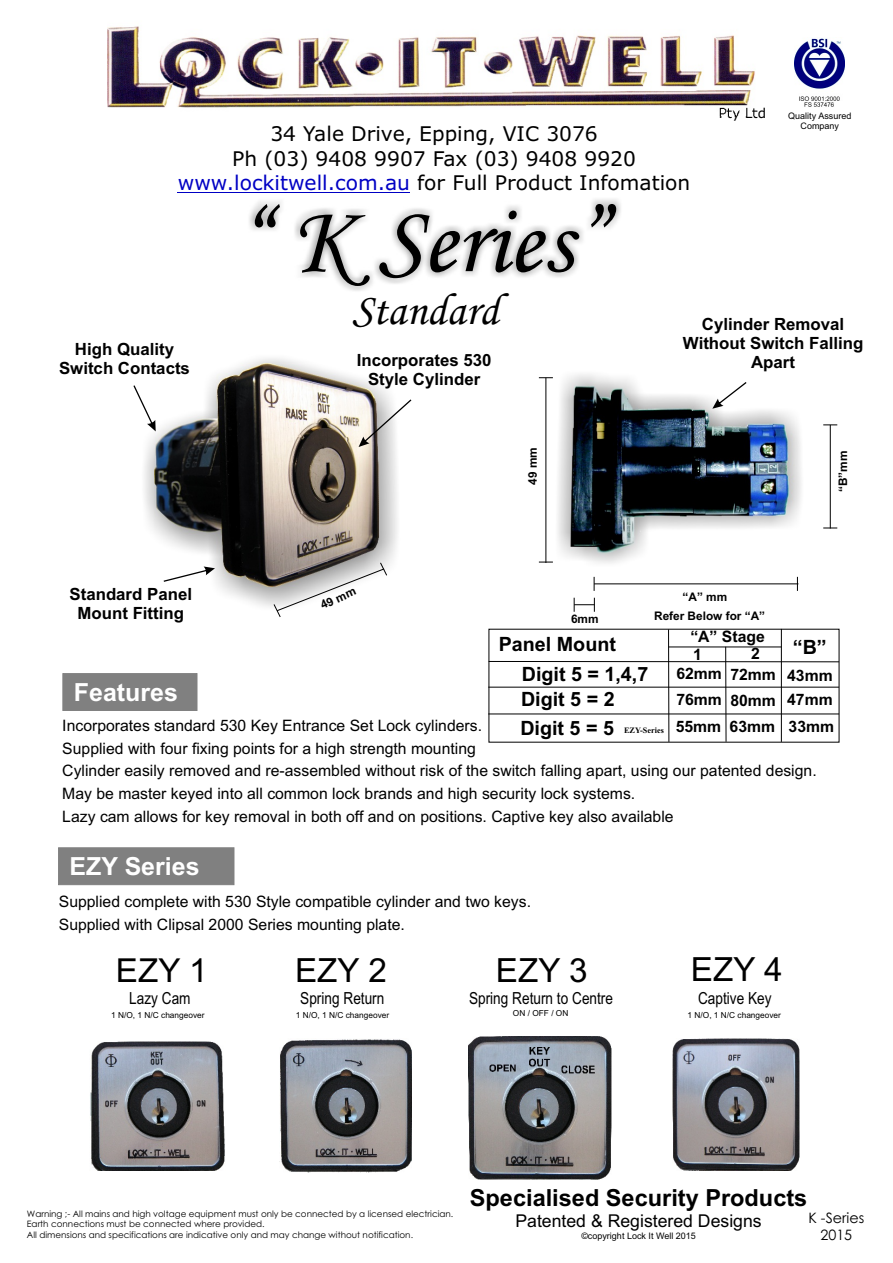
<style>
.page{position:relative;width:893px;height:1263px;background:#fff}
.page>*{position:absolute;margin:0;border:0;box-sizing:border-box;transform-origin:0 0}
.t1{font:italic 97.5px "Monotype Corsiva";color:#000}
.t2{font:italic 45px "Monotype Corsiva";color:#000}
.t3{font:33.3px "Arial";color:#000}
.t4{font:33px "Arial";color:#000}
.t5{font:700 24.9px "Arial";color:#fff}
.t6{font:700 23.55px "Arial";color:#000}
.t7{font:20.25px/24.6px "Verdana";color:#000;text-align:center}
.t8{font:700 19.65px/25.2px "Arial";color:#000}
.t9{font:17.7px "Arial";color:#000}
.t10{font:700 16.8px/18.8px "Arial";color:#000;text-align:center}
.t11{font:16.65px "Arial Narrow";color:#000}
.t12{font:15.75px/23px "Arial";color:#000}
.t13{font:700 15.75px/17.9px "Arial";color:#000}
.t14{font:14.4px/17.1px "Century Gothic";color:#000;text-align:center}
.t15{font:13.5px "Verdana";color:#000}
.t16{font:700 11.85px "Arial";color:#000}
.t17{font:9px/10.1px "Arial";color:#000;text-align:center}
.t18{font:8.85px/10.5px "Century Gothic";color:#000}
.t19{font:8.25px "Arial";color:#000}
.s1{color:#0000c4}
.s2{font-family:"Times New Roman";font-size:8.25px}
</style>
<div class="page">
<img style="left:154px;top:364px;width:226px;height:224px">
<img style="left:570px;top:372px;width:225px;height:194px">
<img style="left:673px;top:1039px;width:127px;height:131px">
<img style="left:279px;top:1039px;width:132px;height:134px">
<img style="left:90px;top:1041px;width:135px;height:129px">
<div style="left:63px;top:673px;width:134px;height:38px;background:#808080"></div>
<img style="left:249px;top:199px;width:372px;height:92px">
<svg style="left:359px;top:399px;width:52px;height:48px"></svg>
<svg style="left:133px;top:385px;width:23px;height:46px"></svg>
<svg style="left:712px;top:382px;width:34px;height:27px"></svg>
<svg style="left:164px;top:566px;width:51px;height:16px"></svg>
<div style="left:58px;top:847px;width:176px;height:38px;background:#808080"></div>
<hr style="left:594px;top:583px;width:204px;height:1px;background:#000">
<svg style="left:797px;top:577px;width:1px;height:14px"></svg>
<svg style="left:594px;top:577px;width:1px;height:14px"></svg>
<hr style="left:545px;top:378px;width:1px;height:185px;background:#000">
<svg style="left:539px;top:562px;width:14px;height:1px"></svg>
<svg style="left:539px;top:377px;width:14px;height:1px"></svg>
<hr style="left:830px;top:425px;width:1px;height:103px;background:#000">
<svg style="left:823px;top:528px;width:14px;height:1px"></svg>
<svg style="left:823px;top:424px;width:14px;height:1px"></svg>
<svg style="left:574px;top:598px;width:21px;height:14px"></svg>
<hr style="left:489px;top:661px;width:350px;height:1px;background:#000">
<hr style="left:668px;top:629px;width:1px;height:113px;background:#000">
<hr style="left:781px;top:629px;width:1px;height:113px;background:#000">
<hr style="left:488px;top:687px;width:351px;height:1px;background:#000">
<hr style="left:668px;top:647px;width:113px;height:1px;background:#000">
<hr style="left:725px;top:647px;width:1px;height:95px;background:#000">
<hr style="left:488px;top:714px;width:351px;height:1px;background:#000">
<hr style="left:178px;top:192px;width:232px;height:1px;background:#0000c4">
<img style="left:108px;top:26px;width:648px;height:90px">
<img style="left:795px;top:38px;width:49px;height:69px">
<img style="left:469px;top:1036px;width:142px;height:144px">
<img style="left:529px;top:1047px;width:22px;height:20px">
<img style="left:489px;top:1065px;width:27px;height:7px">
<img style="left:561px;top:1065px;width:34px;height:8px">
<svg style="left:273px;top:562px;width:115px;height:55px"></svg>
<p class="t7" style="left:178px;top:123px;width:514px">34 Yale Drive, Epping, VIC 3076<br>Ph (03) 9408 9907 Fax (03) 9408 9920 <span class="s1">www.lockitwell.com.au</span> for Full Product Infomation</p>
<h1 class="t1" style="left:237px;top:204px;width:372px">“ K Series”</h1>
<p class="t15" style="left:719px;top:108px;width:49px">Pty Ltd</p>
<p class="t17" style="left:788px;top:111px;width:65px">Quality Assured<br>Company</p>
<p class="t10" style="left:59px;top:341px;width:132px">High Quality<br>Switch Contacts</p>
<p class="t10" style="left:70px;top:586px;width:124px">Standard Panel<br>Mount Fitting</p>
<h2 class="t2" style="left:352px;top:293px;width:148px">Standard</h2>
<p class="t10" style="left:357px;top:352px;width:136px">Incorporates 530<br>Style Cylinder</p>
<p class="t16" style="left:528px;top:485px;width:39px;rotate:-90deg">49 mm</p>
<p class="t16" style="left:571px;top:615px;width:29px">6mm</p>
<p class="t10" style="left:683px;top:316px;width:182px">Cylinder Removal<br>Without Switch Falling<br>Apart</p>
<p class="t16" style="left:683px;top:592px;width:46px">“A” mm</p>
<p class="t16" style="left:654px;top:611px;width:113px">Refer Below for “A”</p>
<p class="t16" style="left:838px;top:492px;width:43px;rotate:-90deg">“B”mm</p>
<p class="t13" style="left:690px;top:629px;width:76px">“A” Stage<br>1</p>
<p class="t8" style="left:499px;top:634px;width:119px">Panel Mount</p>
<p class="t8" style="left:793px;top:636px;width:35px">“B”</p>
<p class="t13" style="left:676px;top:645px;width:101px;line-height:20.5px;text-indent:75px">2<br>62mm 72mm</p>
<p class="t13" style="left:676px;top:692px;width:101px">76mm 80mm</p>
<p class="t8" style="left:521px;top:663px;width:129px">Digit 5 = 1,4,7<br>Digit 5 = 2</p>
<p class="t13" style="left:787px;top:665px;width:47px;line-height:23.7px">43mm<br>47mm</p>
<h3 class="t5" style="left:74px;top:682px;width:106px">Features</h3>
<p class="t12" style="left:62px;top:715px;width:421px">Incorporates standard 530 Key Entrance Set Lock cylinders.</p>
<p class="t12" style="left:62px;top:761px;width:756px">Cylinder easily removed and re-assembled without risk of the switch falling apart, using our patented design.<br>May be master keyed into all common lock brands and high security lock systems.<br>Lazy cam allows for key removal in both off and on positions. Captive key also available</p>
<p class="t8" style="left:520px;top:717px;width:95px">Digit 5 = 5</p>
<p class="t13" style="left:624px;top:719px;width:212px"><span class="s2">EZY-Series</span> 55mm 63mm 33mm</p>
<p class="t12" style="left:62px;top:738px;width:415px">Supplied with four fixing points for a high strength mounting</p>
<h3 class="t5" style="left:70px;top:857px;width:131px">EZY Series</h3>
<p class="t12" style="left:59px;top:891px;width:474px">Supplied complete with 530 Style compatible cylinder and two keys.<br>Supplied with Clipsal 2000 Series mounting plate.</p>
<h3 class="t3" style="left:295px;top:958px;width:93px">EZY 2</h3>
<h3 class="t3" style="left:496px;top:958px;width:93px">EZY 3</h3>
<h3 class="t3" style="left:691px;top:957px;width:93px">EZY 4</h3>
<h3 class="t4" style="left:116px;top:958px;width:93px">EZY 1</h3>
<p class="t19" style="left:111px;top:1011px;width:95px">1 N/O, 1 N/C changeover</p>
<p class="t19" style="left:296px;top:1012px;width:95px">1 N/O, 1 N/C changeover</p>
<p class="t19" style="left:688px;top:1012px;width:95px">1 N/O, 1 N/C changeover</p>
<p class="t11" style="left:129px;top:992px;width:63px">Lazy Cam</p>
<p class="t11" style="left:300px;top:992px;width:86px">Spring Return</p>
<p class="t11" style="left:469px;top:992px;width:146px">Spring Return to Centre</p>
<p class="t11" style="left:698px;top:991px;width:75px">Captive Key</p>
<p class="t19" style="left:513px;top:1010px;width:57px">ON / OFF / ON</p>
<h3 class="t6" style="left:470px;top:1188px;width:339px">Specialised Security Products</h3>
<p class="t9" style="left:515px;top:1214px;width:248px">Patented &amp; Registered Designs</p>
<p class="t17" style="left:581px;top:1231px;width:116px">©copyright Lock It Well 2015</p>
<p class="t18" style="left:27px;top:1209px;width:428px">Warning ;- All mains and high voltage equipment must only be connected by a licensed electrician.<br>Earth connections must be connected where provided.<br>All dimensions and specifications are indicative only and may change without notification.</p>
<p class="t14" style="left:808px;top:1210px;width:57px">K -Series<br>2015</p>
</div>
